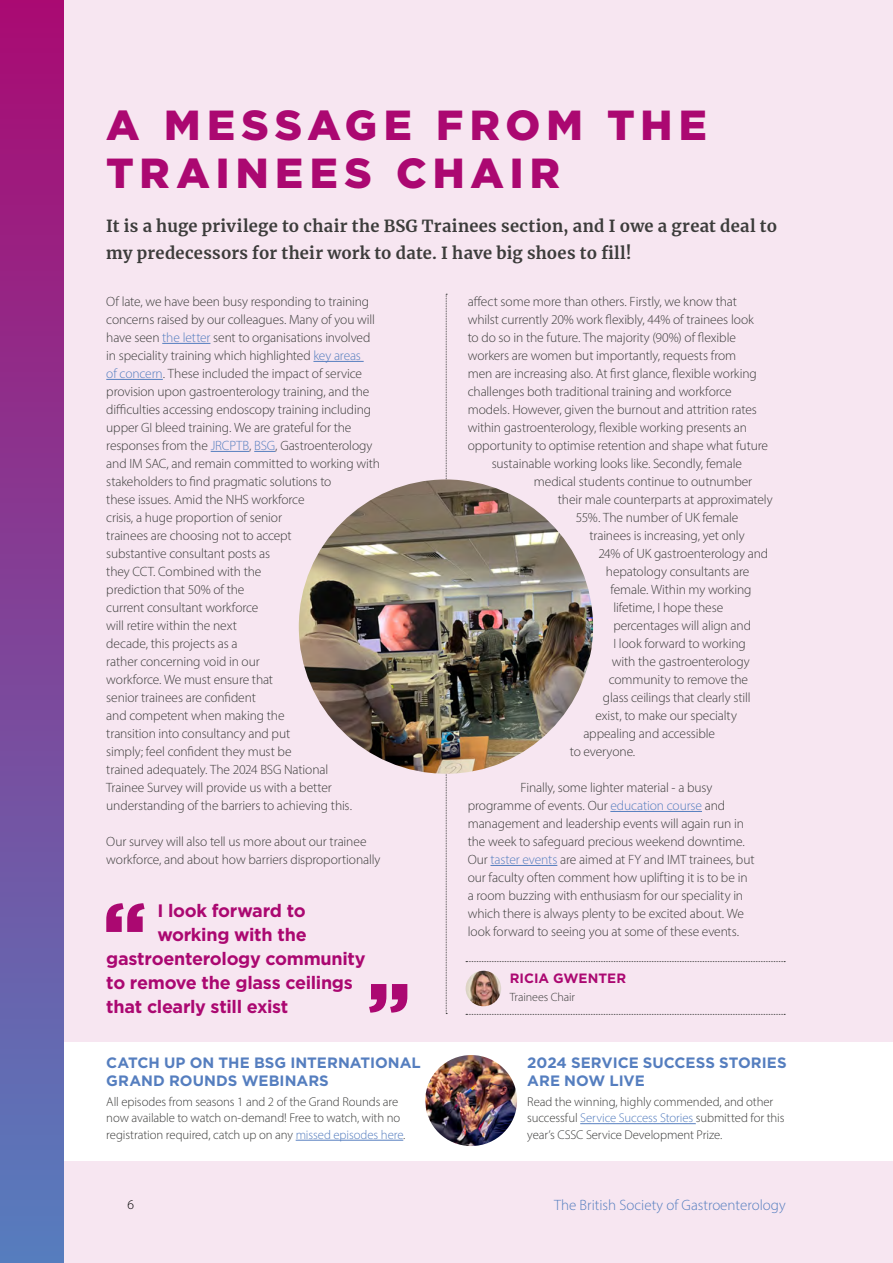
<style>
.page{position:relative;width:893px;height:1263px;background:#f7e6f1}
.page>*{position:absolute;margin:0;border:0;box-sizing:border-box;transform-origin:0 0}
.BSG_Large_Headline_Bold{font:900 42px/48px "Gotham";letter-spacing:.145em;color:#ab0871}
.BSG_Callout__Small{font:700 18px "Gotham";letter-spacing:-.02em;color:#ab0871}
.BSG_Standfirst{font:700 16.5px/27px "Merriweather";letter-spacing:.015em;color:#3c3c3b}
.BSG_Snippet_Header{font:700 15px/18px "Gotham";color:#557ebf}
.t1{font:300 15px "Myriad Pro";color:#557ebf}
.BSG_Body{font:300 13.5px/18px "Myriad Pro";letter-spacing:-.01em;color:#3c3c3b}
.BSG_Byline_text{font:700 13.5px "Gotham";color:#ab0871}
.t2{font:300 13.5px "Myriad Pro";color:#000}
.BSG_Snippet_Text{font:300 12.75px/16.5px "Myriad Pro";letter-spacing:-.005em;color:#3c3c3b}
.BSG_Byline_text-2{font:300 12px "Myriad Pro";letter-spacing:-.01em;color:#3c3c3b}
.s1{color:#557ebf}
</style>
<div class="page">
<hr style="left:162px;top:343px;width:48px;height:1px;background:#557ebf">
<hr style="left:313px;top:361px;width:51px;height:1px;background:#557ebf">
<hr style="left:106px;top:379px;width:57px;height:1px;background:#557ebf">
<hr style="left:211px;top:451px;width:38px;height:1px;background:#557ebf">
<svg style="left:254px;top:451px;width:21px;height:1px"></svg>
<hr style="left:610px;top:811px;width:92px;height:1px;background:#557ebf">
<hr style="left:490px;top:865px;width:67px;height:1px;background:#557ebf">
<svg style="left:446px;top:294px;width:1px;height:720px"></svg>
<div style="left:0;top:1042px;width:893px;height:118px;background:#fff"></div>
<svg style="left:466px;top:961px;width:319px;height:1px"></svg>
<svg style="left:466px;top:1014px;width:319px;height:1px"></svg>
<img style="left:466px;top:971px;width:35px;height:35px;border-radius:18px">
<hr style="left:296px;top:1140px;width:107px;height:1px;background:#557ebf">
<hr style="left:580px;top:1123px;width:116px;height:1px;background:#557ebf">
<img style="left:425px;top:1055px;width:92px;height:91px;border-radius:46px">
<svg style="left:106px;top:903px;width:39px;height:29px"></svg>
<svg style="left:369px;top:984px;width:38px;height:29px"></svg>
<img style="left:299px;top:479px;width:294px;height:295px;border-radius:147px">
<div style="left:0;top:0;width:64px;height:1263px;background:linear-gradient(to bottom,#aa0a72,#567dbe)"></div>
<p class="BSG_Large_Headline_Bold" style="left:106px;top:101px;width:602px">A MESSAGE FROM THE<br>TRAINEES CHAIR</p>
<p class="BSG_Standfirst" style="left:106px;top:212px;width:672px">It is a huge privilege to chair the BSG Trainees section, and I owe a great deal to my predecessors for their work to date. I have big shoes to fill!</p>
<p class="BSG_Body" style="left:106px;top:292px;width:275px">Of late, we have been busy responding to training concerns raised by our colleagues. Many of you will have seen <span class="s1">the letter</span> sent to organisations involved in speciality training which highlighted <span class="s1">key areas<br>of concern</span>. These included the impact of service provision upon gastroenterology training, and the difficulties accessing endoscopy training including upper GI bleed training. We are grateful for the responses from the <span class="s1">JRCPTB</span>, <span class="s1">BSG</span>, Gastroenterology and IM SAC, and remain committed to working with stakeholders to find pragmatic solutions to<br>these issues. Amid the NHS workforce<br>crisis, a huge proportion of senior<br>trainees are choosing not to accept<br>substantive consultant posts as<br>they CCT. Combined with the<br>prediction that 50% of the<br>current consultant workforce<br>will retire within the next<br>decade, this projects as a<br>rather concerning void in our<br>workforce. We must ensure that<br>senior trainees are confident<br>and competent when making the<br>transition into consultancy and put<br>simply; feel confident they must be<br>trained adequately. The 2024 BSG National<br>Trainee Survey will provide us with a better understanding of the barriers to achieving this.</p>
<p class="BSG_Body" style="left:106px;top:832px;width:276px">Our survey will also tell us more about our trainee workforce, and about how barriers disproportionally</p>
<p class="BSG_Body" style="left:468px;top:292px;width:271px">affect some more than others. Firstly, we know that</p>
<p class="BSG_Body" style="left:468px;top:310px;width:288px">whilst currently 20% work flexibly, 44% of trainees look</p>
<p class="BSG_Body" style="left:468px;top:328px;width:270px">to do so in the future. The majority (90%) of flexible</p>
<p class="BSG_Body" style="left:468px;top:346px;width:270px">workers are women but importantly, requests from</p>
<p class="BSG_Body" style="left:468px;top:364px;width:291px">men are increasing also. At first glance, flexible working</p>
<p class="BSG_Body" style="left:468px;top:382px;width:265px">challenges both traditional training and workforce</p>
<p class="BSG_Body" style="left:468px;top:400px;width:291px">models. However, given the burnout and attrition rates</p>
<p class="BSG_Body" style="left:468px;top:418px;width:281px">within gastroenterology, flexible working presents an</p>
<p class="BSG_Body" style="left:468px;top:436px;width:302px">opportunity to optimise retention and shape what future</p>
<p class="BSG_Body" style="left:492px;top:454px;width:252px">sustainable working looks like. Secondly, female</p>
<p class="BSG_Body" style="left:534px;top:472px;width:220px">medical students continue to outnumber</p>
<p class="BSG_Body" style="left:558px;top:490px;width:216px">their male counterparts at approximately</p>
<p class="BSG_Body" style="left:576px;top:508px;width:164px">55%. The number of UK female</p>
<p class="BSG_Body" style="left:589px;top:526px;width:157px">trainees is increasing, yet only</p>
<p class="BSG_Body" style="left:598px;top:544px;width:171px">24% of UK gastroenterology and</p>
<p class="BSG_Body" style="left:606px;top:562px;width:145px">hepatology consultants are</p>
<p class="BSG_Body" style="left:610px;top:580px;width:143px">female. Within my working</p>
<p class="BSG_Body" style="left:613px;top:598px;width:111px">lifetime, I hope these</p>
<p class="BSG_Body" style="left:613px;top:616px;width:139px">percentages will align and</p>
<p class="BSG_Body" style="left:613px;top:634px;width:134px">I look forward to working</p>
<p class="BSG_Body" style="left:612px;top:652px;width:139px">with the gastroenterology</p>
<p class="BSG_Body" style="left:609px;top:670px;width:141px">community to remove the</p>
<p class="BSG_Body" style="left:603px;top:688px;width:149px">glass ceilings that clearly still</p>
<p class="BSG_Body" style="left:595px;top:706px;width:143px">exist, to make our specialty</p>
<p class="BSG_Body" style="left:583px;top:724px;width:133px">appealing and accessible</p>
<p class="BSG_Body" style="left:570px;top:742px;width:67px">to everyone.</p>
<p class="BSG_Body" style="left:468px;top:778px;width:288px;text-indent:53px">Finally, some lighter material - a busy programme of events. Our <span class="s1">education course</span> and management and leadership events will again run in the week to safeguard precious weekend downtime.<br>Our <span class="s1">taster events</span> are aimed at FY and IMT trainees, but our faculty often comment how uplifting it is to be in a room buzzing with enthusiasm for our speciality in which there is always plenty to be excited about. We look forward to seeing you at some of these events.</p>
<p class="BSG_Byline_text" style="left:510px;top:969px;width:118px">RICIA GWENTER</p>
<p class="BSG_Byline_text-2" style="left:510px;top:990px;width:67px">Trainees Chair</p>
<p class="BSG_Callout__Small" style="left:157px;top:898px;width:150px">I look forward to</p>
<p class="BSG_Callout__Small" style="left:157px;top:922px;width:151px">working with the</p>
<p class="BSG_Callout__Small" style="left:106px;top:946px;width:261px">gastroenterology community</p>
<p class="BSG_Callout__Small" style="left:106px;top:970px;width:248px">to remove the glass ceilings</p>
<p class="BSG_Callout__Small" style="left:106px;top:994px;width:184px">that clearly still exist</p>
<p class="BSG_Snippet_Header" style="left:106px;top:1054px;width:316px">CATCH UP ON THE BSG INTERNATIONAL<br>GRAND ROUNDS WEBINARS</p>
<p class="BSG_Snippet_Text" style="left:106px;top:1093px;width:301px">All episodes from seasons 1 and 2 of the Grand Rounds are now available to watch on-demand! Free to watch, with no registration required, catch up on any <span class="s1">missed episodes here</span>.</p>
<p class="BSG_Snippet_Header" style="left:527px;top:1054px;width:261px">2024 SERVICE SUCCESS STORIES<br>ARE NOW LIVE</p>
<p class="BSG_Snippet_Text" style="left:527px;top:1093px;width:259px">Read the winning, highly commended, and other successful <span class="s1">Service Success Stories</span> submitted for this year’s CSSC Service Development Prize.</p>
<p class="t2" style="left:128px;top:1197px;width:8px">6</p>
<p class="t1" style="left:554px;top:1196px;width:233px">The British Society of Gastroenterology</p>
</div>
